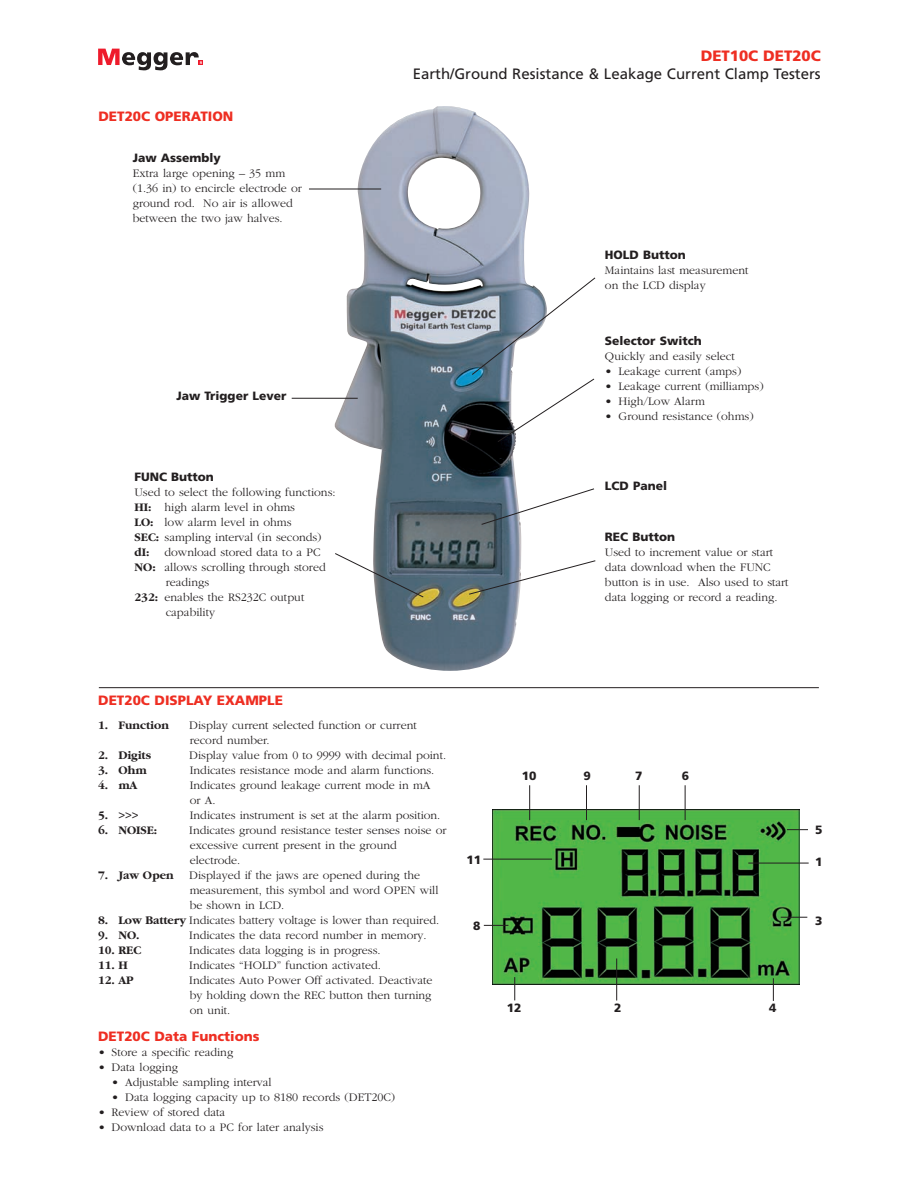
<style>
.page{position:relative;width:918px;height:1188px;background:#fff}
.page>*{position:absolute;margin:0;border:0;box-sizing:border-box;transform-origin:0 0}
.t1{font:15px "Frutiger";color:#231f20}
.t2{font:900 15px "Frutiger";color:#ee2e22}
.t3{font:900 13.5px "Frutiger";color:#ee2e22}
.t4{font:300 12px/15px "Garamond";color:#231f20}
.t5{font:900 12px "Frutiger";color:#231f20}
.t6{font:700 12px "Garamond";color:#231f20}
.s1{font-weight:700}
</style>
<div class="page">
<img style="left:334px;top:106px;width:196px;height:565px">
<svg style="left:98px;top:49px;width:105px;height:21px"></svg>
<hr style="left:309px;top:189px;width:72px;height:1px;background:#231f20">
<hr style="left:292px;top:398px;width:66px;height:1px;background:#231f20">
<svg style="left:334px;top:553px;width:90px;height:45px"></svg>
<svg style="left:468px;top:560px;width:128px;height:35px"></svg>
<svg style="left:481px;top:488px;width:113px;height:37px"></svg>
<svg style="left:471px;top:277px;width:125px;height:166px"></svg>
<img style="left:492px;top:809px;width:308px;height:176px">
<hr style="left:99px;top:687px;width:720px;height:1px;background:#231f20">
<hr style="left:748px;top:863px;width:61px;height:1px;background:#231f20">
<svg style="left:787px;top:829px;width:21px;height:1px"></svg>
<svg style="left:781px;top:917px;width:26px;height:1px"></svg>
<svg style="left:484px;top:925px;width:24px;height:1px"></svg>
<svg style="left:514px;top:977px;width:1px;height:23px"></svg>
<hr style="left:616px;top:958px;width:1px;height:42px;background:#231f20">
<svg style="left:773px;top:978px;width:1px;height:23px"></svg>
<hr style="left:529px;top:785px;width:1px;height:35px;background:#231f20">
<hr style="left:586px;top:785px;width:1px;height:35px;background:#231f20">
<hr style="left:639px;top:785px;width:1px;height:35px;background:#231f20">
<hr style="left:685px;top:785px;width:1px;height:35px;background:#231f20">
<hr style="left:483px;top:859px;width:69px;height:1px;background:#231f20">
<p class="t3" style="left:98px;top:111px;width:136px">DET20C OPERATION</p>
<p class="t5" style="left:133px;top:153px;width:90px">Jaw Assembly</p>
<p class="t4" style="left:133px;top:166px;width:171px">Extra large opening – 35 mm (1.36 in) to encircle electrode or ground rod. No air is allowed between the two jaw halves.</p>
<p class="t5" style="left:177px;top:391px;width:111px">Jaw Trigger Lever</p>
<p class="t5" style="left:135px;top:472px;width:81px">FUNC Button</p>
<p class="t4" style="left:135px;top:485px;width:203px">Used to select the following functions:<br><span class="s1">HI:</span> high alarm level in ohms<br><span class="s1">LO:</span> low alarm level in ohms<br><span class="s1">SEC:</span> sampling interval (in seconds) <span class="s1">dI:</span></p>
<p class="t4" style="left:165px;top:545px;width:158px">download stored data to a PC</p>
<p class="t4" style="left:135px;top:560px;width:193px"><span class="s1">NO:</span> allows scrolling through stored</p>
<p class="t4" style="left:166px;top:575px;width:45px">readings</p>
<p class="t4" style="left:135px;top:590px;width:171px"><span class="s1">232:</span> enables the RS232C output</p>
<p class="t4" style="left:166px;top:605px;width:51px">capability</p>
<p class="t3" style="left:98px;top:695px;width:186px">DET20C DISPLAY EXAMPLE</p>
<p class="t2" style="left:701px;top:49px;width:122px">DET10C DET20C</p>
<p class="t1" style="left:413px;top:68px;width:410px">Earth/Ground Resistance &amp; Leakage Current Clamp Testers</p>
<p class="t5" style="left:605px;top:250px;width:82px">HOLD Button</p>
<p class="t4" style="left:605px;top:263px;width:145px">Maintains last measurement on the LCD display</p>
<p class="t5" style="left:605px;top:336px;width:98px">Selector Switch</p>
<p class="t4" style="left:605px;top:350px;width:131px">Quickly and easily select</p>
<p class="t4" style="left:605px;top:365px;width:138px">• Leakage current (amps)</p>
<p class="t4" style="left:605px;top:380px;width:160px">• Leakage current (milliamps)</p>
<p class="t4" style="left:605px;top:395px;width:101px">• High/Low Alarm</p>
<p class="t4" style="left:605px;top:410px;width:150px">• Ground resistance (ohms)</p>
<p class="t5" style="left:605px;top:481px;width:64px">LCD Panel</p>
<p class="t5" style="left:605px;top:532px;width:72px">REC Button</p>
<p class="t4" style="left:605px;top:546px;width:185px">Used to increment value or start data download when the FUNC button is in use. Also used to start data logging or record a reading.</p>
<p class="t6" style="left:98px;top:720px;width:73px">1. Function</p>
<p class="t4" style="left:189px;top:719px;width:229px">Display current selected function or current record number.</p>
<p class="t6" style="left:98px;top:750px;width:55px">2. Digits</p>
<p class="t4" style="left:189px;top:749px;width:258px">Display value from 0 to 9999 with decimal point.</p>
<p class="t6" style="left:98px;top:765px;width:50px">3. Ohm</p>
<p class="t4" style="left:190px;top:764px;width:246px">Indicates resistance mode and alarm functions.</p>
<p class="t6" style="left:98px;top:780px;width:41px">4. mA</p>
<p class="t4" style="left:190px;top:779px;width:242px">Indicates ground leakage current mode in mA or A.</p>
<p class="t6" style="left:98px;top:810px;width:42px">5. &gt;&gt;&gt;</p>
<p class="t4" style="left:190px;top:809px;width:252px">Indicates instrument is set at the alarm position.</p>
<p class="t6" style="left:98px;top:825px;width:61px">6. NOISE:</p>
<p class="t4" style="left:189px;top:824px;width:259px">Indicates ground resistance tester senses noise or excessive current present in the ground electrode.</p>
<p class="t6" style="left:98px;top:870px;width:77px">7. Jaw Open</p>
<p class="t4" style="left:189px;top:869px;width:251px">Displayed if the jaws are opened during the measurement, this symbol and word OPEN will be shown in LCD.</p>
<p class="t4" style="left:98px;top:914px;width:343px"><span class="s1">8. Low Battery</span> Indicates battery voltage is lower than required.</p>
<p class="t6" style="left:98px;top:930px;width:43px">9. NO.</p>
<p class="t4" style="left:189px;top:929px;width:239px">Indicates the data record number in memory.</p>
<p class="t6" style="left:98px;top:945px;width:45px">10. REC</p>
<p class="t4" style="left:189px;top:944px;width:193px">Indicates data logging is in progress.</p>
<p class="t6" style="left:98px;top:960px;width:31px">11. H</p>
<p class="t4" style="left:189px;top:959px;width:193px">Indicates “HOLD” function activated.</p>
<p class="t6" style="left:98px;top:975px;width:37px">12. AP</p>
<p class="t4" style="left:189px;top:974px;width:245px;text-align:justify">Indicates Auto Power Off activated. Deactivate by holding down the REC button then turning on unit.</p>
<p class="t3" style="left:98px;top:1031px;width:163px">DET20C Data Functions</p>
<p class="t4" style="left:98px;top:1046px;width:137px">• Store a specific reading</p>
<p class="t4" style="left:98px;top:1061px;width:81px">• Data logging</p>
<p class="t4" style="left:112px;top:1076px;width:162px">• Adjustable sampling interval</p>
<p class="t4" style="left:112px;top:1091px;width:285px">• Data logging capacity up to 8180 records (DET20C)</p>
<p class="t4" style="left:98px;top:1106px;width:129px">• Review of stored data</p>
<p class="t4" style="left:98px;top:1121px;width:227px">• Download data to a PC for later analysis</p>
<p class="t5" style="left:467px;top:855px;width:16px">11</p>
<p class="t5" style="left:473px;top:921px;width:9px">8</p>
<p class="t5" style="left:522px;top:771px;width:16px">10</p>
<p class="t5" style="left:635px;top:771px;width:9px">7</p>
<p class="t5" style="left:682px;top:771px;width:9px">6</p>
<p class="t5" style="left:583px;top:771px;width:9px">9</p>
<p class="t5" style="left:507px;top:1003px;width:16px">12</p>
<p class="t5" style="left:614px;top:1003px;width:9px">2</p>
<p class="t5" style="left:769px;top:1003px;width:9px">4</p>
<p class="t5" style="left:815px;top:825px;width:9px">5</p>
<p class="t5" style="left:815px;top:857px;width:9px">1</p>
<p class="t5" style="left:815px;top:916px;width:9px">3</p>
</div>
